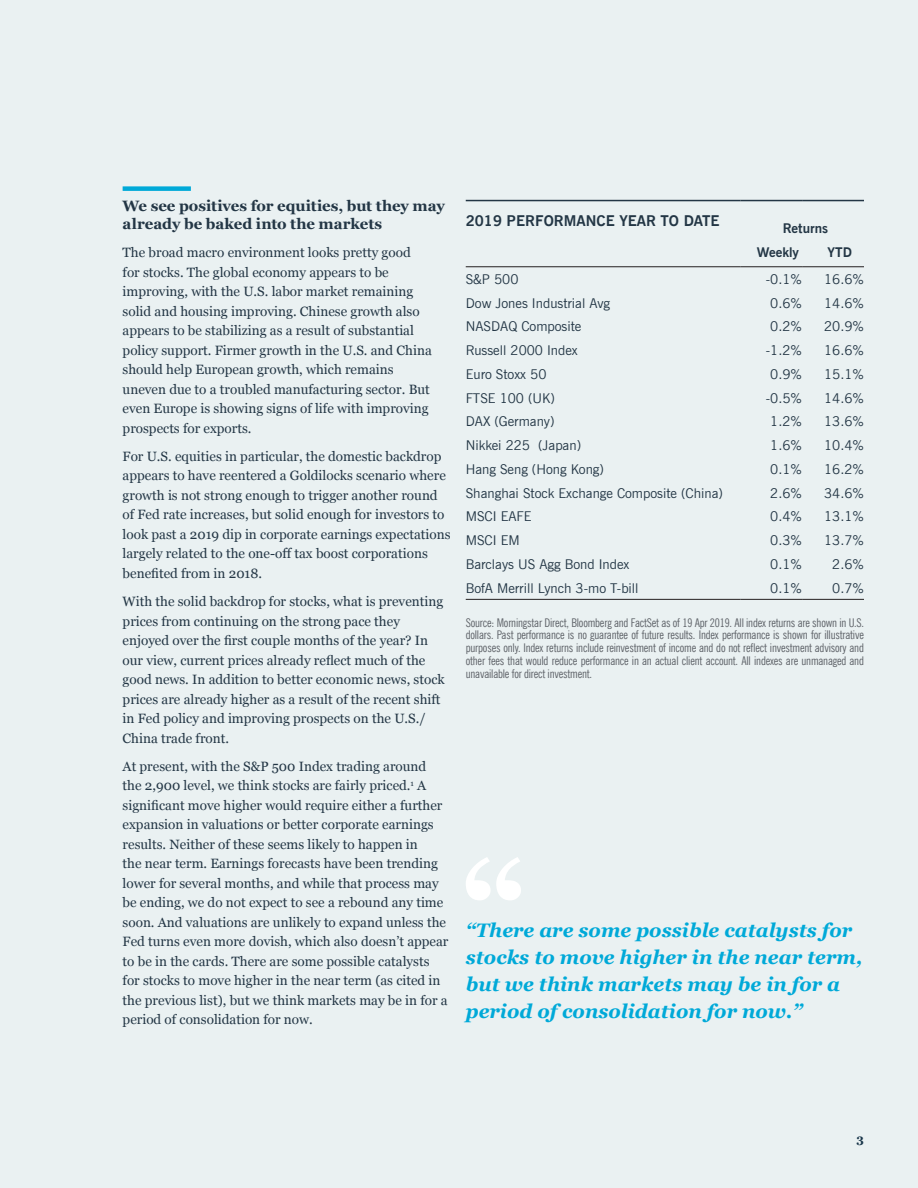
<style>
.page{position:relative;width:918px;height:1188px;background:#eaf1f2}
.page>*{position:absolute;margin:0;border:0;box-sizing:border-box;transform-origin:0 0}
.t1{font:italic 700 19.5px/27px "Georgia";color:#00a9d8}
.Subhead_w_Rule{font:700 15px/18px "Georgia";color:#233645}
.Head_Row_Center{font:700 15px "News Gothic BT";color:#233645}
.Body{font:13.5px/19.5px "Georgia";color:#233645}
.Intro_Copy{font:13.5px "News Gothic BT";color:#233645}
.Intro_Copy-2{font:700 13.5px "News Gothic BT";color:#233645}
._8_pt_disclosure_jus{font:condensed 12px/12.8px "News Gothic BT";letter-spacing:-.015em;color:#5f6369;text-align:justify}
.t2{font:700 12px "Georgia";color:#1a374b}
</style>
<div class="page">
<div style="left:123px;top:186px;width:68px;height:5px;background:#00a9d8"></div>
<svg style="left:466px;top:857px;width:55px;height:43px"></svg>
<hr style="left:466px;top:599px;width:274px;height:1px;background:#231f20">
<hr style="left:740px;top:599px;width:62px;height:1px;background:#231f20">
<hr style="left:802px;top:599px;width:62px;height:1px;background:#231f20">
<hr style="left:466px;top:200px;width:274px;height:1px;background:#233645">
<hr style="left:740px;top:200px;width:62px;height:1px;background:#233645">
<hr style="left:802px;top:200px;width:62px;height:1px;background:#233645">
<hr style="left:466px;top:267px;width:274px;height:1px;background:#231f20">
<hr style="left:740px;top:267px;width:62px;height:1px;background:#231f20">
<hr style="left:802px;top:267px;width:62px;height:1px;background:#231f20">
<p class="Subhead_w_Rule" style="left:123px;top:196px;width:324px">We see positives for equities, but they may already be baked into the markets</p>
<p class="Body" style="left:123px;top:242px;width:311px">The broad macro environment looks pretty good<br>for stocks. The global economy appears to be improving, with the U.S. labor market remaining solid and housing improving. Chinese growth also appears to be stabilizing as a result of substantial policy support. Firmer growth in the U.S. and China should help European growth, which remains uneven due to a troubled manufacturing sector. But even Europe is showing signs of life with improving prospects for exports.</p>
<p class="Body" style="left:123px;top:446px;width:329px">For U.S. equities in particular, the domestic backdrop appears to have reentered a Goldilocks scenario where growth is not strong enough to trigger another round of Fed rate increases, but solid enough for investors to look past a 2019 dip in corporate earnings expectations largely related to the one-off tax boost corporations benefited from in 2018.</p>
<p class="Body" style="left:123px;top:591px;width:324px">With the solid backdrop for stocks, what is preventing prices from continuing on the strong pace they enjoyed over the first couple months of the year? In our view, current prices already reflect much of the good news. In addition to better economic news, stock prices are already higher as a result of the recent shift in Fed policy and improving prospects on the U.S./ China trade front.</p>
<p class="Body" style="left:123px;top:756px;width:327px">At present, with the S&amp;P 500 Index trading around the 2,900 level, we think stocks are fairly priced.<sup>1</sup> A significant move higher would require either a further expansion in valuations or better corporate earnings results. Neither of these seems likely to happen in<br>the near term. Earnings forecasts have been trending lower for several months, and while that process may be ending, we do not expect to see a rebound any time soon. And valuations are unlikely to expand unless the Fed turns even more dovish, which also doesn’t appear to be in the cards. There are some possible catalysts for stocks to move higher in the near term (as cited in the previous list), but we think markets may be in for a period of consolidation for now.</p>
<p class="Head_Row_Center" style="left:466px;top:211px;width:255px">2019 PERFORMANCE YEAR TO DATE</p>
<p class="Intro_Copy-2" style="left:783px;top:220px;width:47px">Returns</p>
<p class="Intro_Copy-2" style="left:757px;top:244px;width:44px">Weekly</p>
<p class="Intro_Copy-2" style="left:828px;top:244px;width:26px">YTD</p>
<p class="Intro_Copy" style="left:466px;top:271px;width:54px">S&amp;P 500</p>
<p class="Intro_Copy" style="left:766px;top:271px;width:38px">-0.1%</p>
<p class="Intro_Copy" style="left:824px;top:271px;width:41px">16.6%</p>
<p class="Intro_Copy" style="left:466px;top:295px;width:146px">Dow Jones Industrial Avg</p>
<p class="Intro_Copy" style="left:770px;top:295px;width:33px">0.6%</p>
<p class="Intro_Copy" style="left:824px;top:295px;width:41px">14.6%</p>
<p class="Intro_Copy" style="left:466px;top:318px;width:117px">NASDAQ Composite</p>
<p class="Intro_Copy" style="left:770px;top:318px;width:33px">0.2%</p>
<p class="Intro_Copy" style="left:824px;top:318px;width:41px">20.9%</p>
<p class="Intro_Copy" style="left:466px;top:342px;width:114px">Russell 2000 Index</p>
<p class="Intro_Copy" style="left:766px;top:342px;width:38px">-1.2%</p>
<p class="Intro_Copy" style="left:824px;top:342px;width:41px">16.6%</p>
<p class="Intro_Copy" style="left:466px;top:366px;width:82px">Euro Stoxx 50</p>
<p class="Intro_Copy" style="left:770px;top:366px;width:33px">0.9%</p>
<p class="Intro_Copy" style="left:824px;top:366px;width:41px">15.1%</p>
<p class="Intro_Copy" style="left:466px;top:390px;width:91px">FTSE 100 (UK)</p>
<p class="Intro_Copy" style="left:766px;top:390px;width:38px">-0.5%</p>
<p class="Intro_Copy" style="left:824px;top:390px;width:41px">14.6%</p>
<p class="Intro_Copy" style="left:466px;top:413px;width:90px">DAX (Germany)</p>
<p class="Intro_Copy" style="left:770px;top:413px;width:33px">1.2%</p>
<p class="Intro_Copy" style="left:824px;top:413px;width:41px">13.6%</p>
<p class="Intro_Copy" style="left:466px;top:437px;width:117px">Nikkei 225 (Japan)</p>
<p class="Intro_Copy" style="left:770px;top:437px;width:33px">1.6%</p>
<p class="Intro_Copy" style="left:824px;top:437px;width:41px">10.4%</p>
<p class="Intro_Copy" style="left:466px;top:461px;width:140px">Hang Seng (Hong Kong)</p>
<p class="Intro_Copy" style="left:770px;top:461px;width:33px">0.1%</p>
<p class="Intro_Copy" style="left:824px;top:461px;width:41px">16.2%</p>
<p class="Intro_Copy" style="left:466px;top:485px;width:259px">Shanghai Stock Exchange Composite (China)</p>
<p class="Intro_Copy" style="left:770px;top:485px;width:33px">2.6%</p>
<p class="Intro_Copy" style="left:824px;top:485px;width:41px">34.6%</p>
<p class="Intro_Copy" style="left:466px;top:508px;width:67px">MSCI EAFE</p>
<p class="Intro_Copy" style="left:770px;top:508px;width:33px">0.4%</p>
<p class="Intro_Copy" style="left:824px;top:508px;width:41px">13.1%</p>
<p class="Intro_Copy" style="left:466px;top:532px;width:55px">MSCI EM</p>
<p class="Intro_Copy" style="left:770px;top:532px;width:33px">0.3%</p>
<p class="Intro_Copy" style="left:824px;top:532px;width:41px">13.7%</p>
<p class="Intro_Copy" style="left:466px;top:556px;width:165px">Barclays US Agg Bond Index</p>
<p class="Intro_Copy" style="left:770px;top:556px;width:33px">0.1%</p>
<p class="Intro_Copy" style="left:832px;top:556px;width:33px">2.6%</p>
<p class="Intro_Copy" style="left:466px;top:580px;width:174px">BofA Merrill Lynch 3-mo T-bill</p>
<p class="Intro_Copy" style="left:770px;top:580px;width:33px">0.1%</p>
<p class="Intro_Copy" style="left:832px;top:580px;width:33px">0.7%</p>
<p class="_8_pt_disclosure_jus" style="left:466px;top:616px;width:400px">Source: Morningstar Direct, Bloomberg and FactSet as of 19 Apr 2019. All index returns are shown in U.S. dollars. Past performance is no guarantee of future results. Index performance is shown for illustrative purposes only. Index returns include reinvestment of income and do not reflect investment advisory and other fees that would reduce performance in an actual client account. All indexes are unmanaged and unavailable for direct investment.</p>
<p class="t1" style="left:466px;top:915px;width:398px">“There are some possible catalysts for stocks to move higher in the near term, but we think markets may be in for a period of consolidation for now.”</p>
<p class="t2" style="left:857px;top:1130px;width:9px">3</p>
</div>
